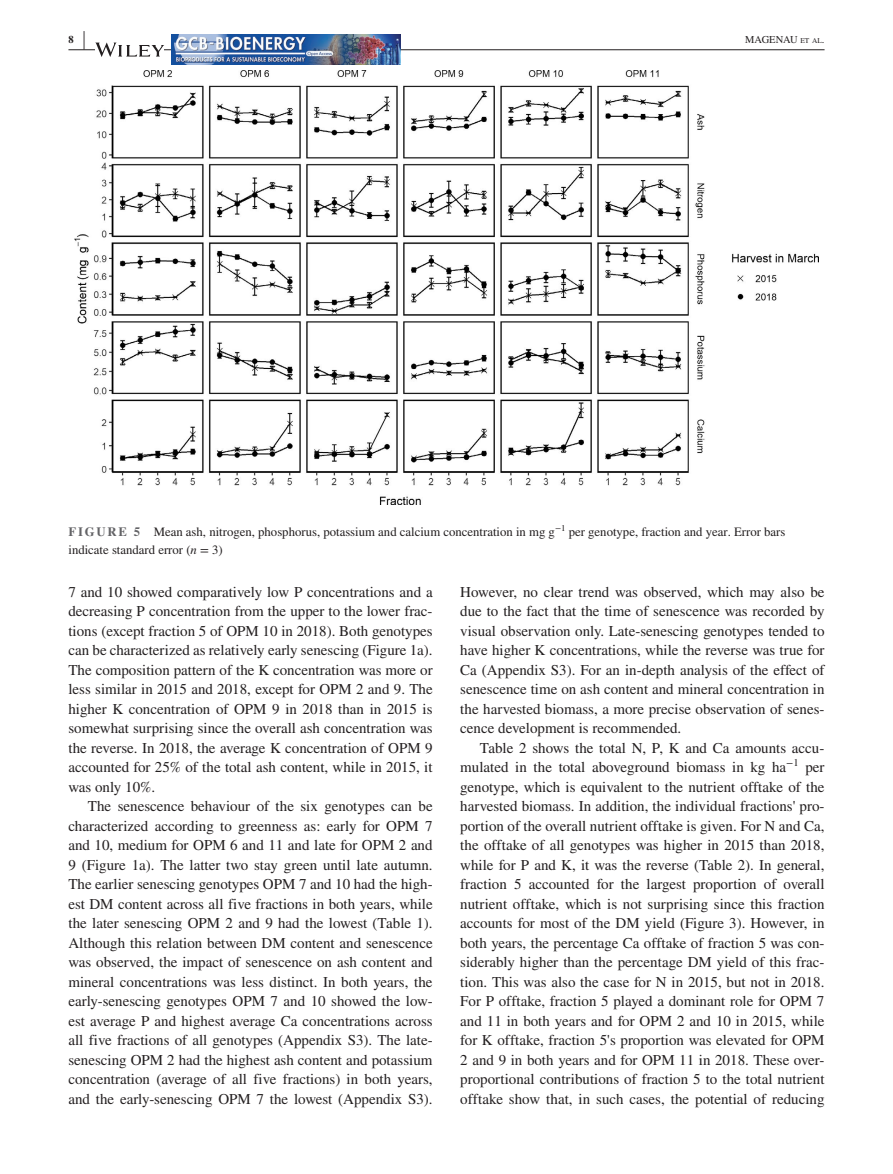
<style>
.page{position:relative;width:893px;height:1174px;background:#fff}
.page>*{position:absolute;margin:0;border:0;box-sizing:border-box;transform-origin:0 0}
.t1{font:700 25.95px "STIX";color:#231f20;scale:.36 1}
.t2{font:15px/19.5px "STIX";color:#231f20;text-align:justify}
.t3{font:12.75px "STIX";color:#231f20}
.t4{font:10.5px "STIX";letter-spacing:-.01em;color:#231f20}
.t5{font:700 10.5px "STIX";color:#231f20}
.t6{font:8.85px "STIX";color:#231f20}
.s1{font-size:7.35px}
.s2{font-weight:700;color:#636366}
.s3{font-style:italic}
</style>
<div class="page">
<hr style="left:68px;top:49px;width:756px;height:1px;background:#231f20">
<svg style="left:95px;top:43px;width:69px;height:14px"></svg>
<img style="left:172px;top:35px;width:229px;height:30px">
<img style="left:74px;top:70px;width:745px;height:434px">
<p class="t5" style="left:68px;top:33px;width:7px">8</p>
<h1 class="t1" style="left:83px;top:25px;width:7px">|</h1>
<p class="t4" style="left:745px;top:32px;width:81px">MAGENAU <span class="s1">et al</span>.</p>
<p class="t3" style="left:68px;top:523px;width:488px"><span class="s2">FIGURE 5</span> Mean ash, nitrogen, phosphorus, potassium and calcium concentration in mg g</p>
<p class="t6" style="left:555px;top:521px;width:12px">−1</p>
<p class="t3" style="left:569px;top:523px;width:218px">per genotype, fraction and year. Error bars</p>
<p class="t3" style="left:68px;top:541px;width:156px">indicate standard error (<span class="s3">n</span> = 3)</p>
<p class="t2" style="left:68px;top:583px;width:366px">7 and 10 showed comparatively low P concentrations and a decreasing P concentration from the upper to the lower frac&shy;tions (except fraction 5 of OPM 10 in 2018). Both genotypes can be characterized as relatively early senescing (Figure 1a).<br>The composition pattern of the K concentration was more or less similar in 2015 and 2018, except for OPM 2 and 9. The higher K concentration of OPM 9 in 2018 than in 2015 is somewhat surprising since the overall ash concentration was the reverse. In 2018, the average K concentration of OPM 9 accounted for 25% of the total ash content, while in 2015, it was only 10%.</p>
<p class="t2" style="left:68px;top:797px;width:366px;text-indent:20px">The senescence behaviour of the six genotypes can be characterized according to greenness as: early for OPM 7 and 10, medium for OPM 6 and 11 and late for OPM 2 and 9 (Figure 1a). The latter two stay green until late autumn.<br>The earlier senescing genotypes OPM 7 and 10 had the high&shy;est DM content across all five fractions in both years, while the later senescing OPM 2 and 9 had the lowest (Table 1).<br>Although this relation between DM content and senescence was observed, the impact of senescence on ash content and mineral concentrations was less distinct. In both years, the early-senescing genotypes OPM 7 and 10 showed the low&shy;est average P and highest average Ca concentrations across all five fractions of all genotypes (Appendix S3). The late&shy;senescing OPM 2 had the highest ash content and potassium concentration (average of all five fractions) in both years, and the early-senescing OPM 7 the lowest (Appendix S3).</p>
<p class="t2" style="left:460px;top:583px;width:366px">However, no clear trend was observed, which may also be due to the fact that the time of senescence was recorded by visual observation only. Late-senescing genotypes tended to have higher K concentrations, while the reverse was true for Ca (Appendix S3). For an in-depth analysis of the effect of senescence time on ash content and mineral concentration in the harvested biomass, a more precise observation of senes&shy;cence development is recommended.</p>
<p class="t2" style="left:460px;top:739px;width:366px;text-indent:20px">Table 2 shows the total N, P, K and Ca amounts accu&shy;mulated in the total aboveground biomass in kg ha<sup>−1</sup> per genotype, which is equivalent to the nutrient offtake of the harvested biomass. In addition, the individual fractions' pro&shy;portion of the overall nutrient offtake is given. For N and Ca, the offtake of all genotypes was higher in 2015 than 2018, while for P and K, it was the reverse (Table 2). In general, fraction 5 accounted for the largest proportion of overall nutrient offtake, which is not surprising since this fraction accounts for most of the DM yield (Figure 3). However, in both years, the percentage Ca offtake of fraction 5 was con&shy;siderably higher than the percentage DM yield of this frac&shy;tion. This was also the case for N in 2015, but not in 2018.<br>For P offtake, fraction 5 played a dominant role for OPM 7 and 11 in both years and for OPM 2 and 10 in 2015, while for K offtake, fraction 5's proportion was elevated for OPM 2 and 9 in both years and for OPM 11 in 2018. These over&shy;proportional contributions of fraction 5 to the total nutrient offtake show that, in such cases, the potential of reducing</p>
</div>
